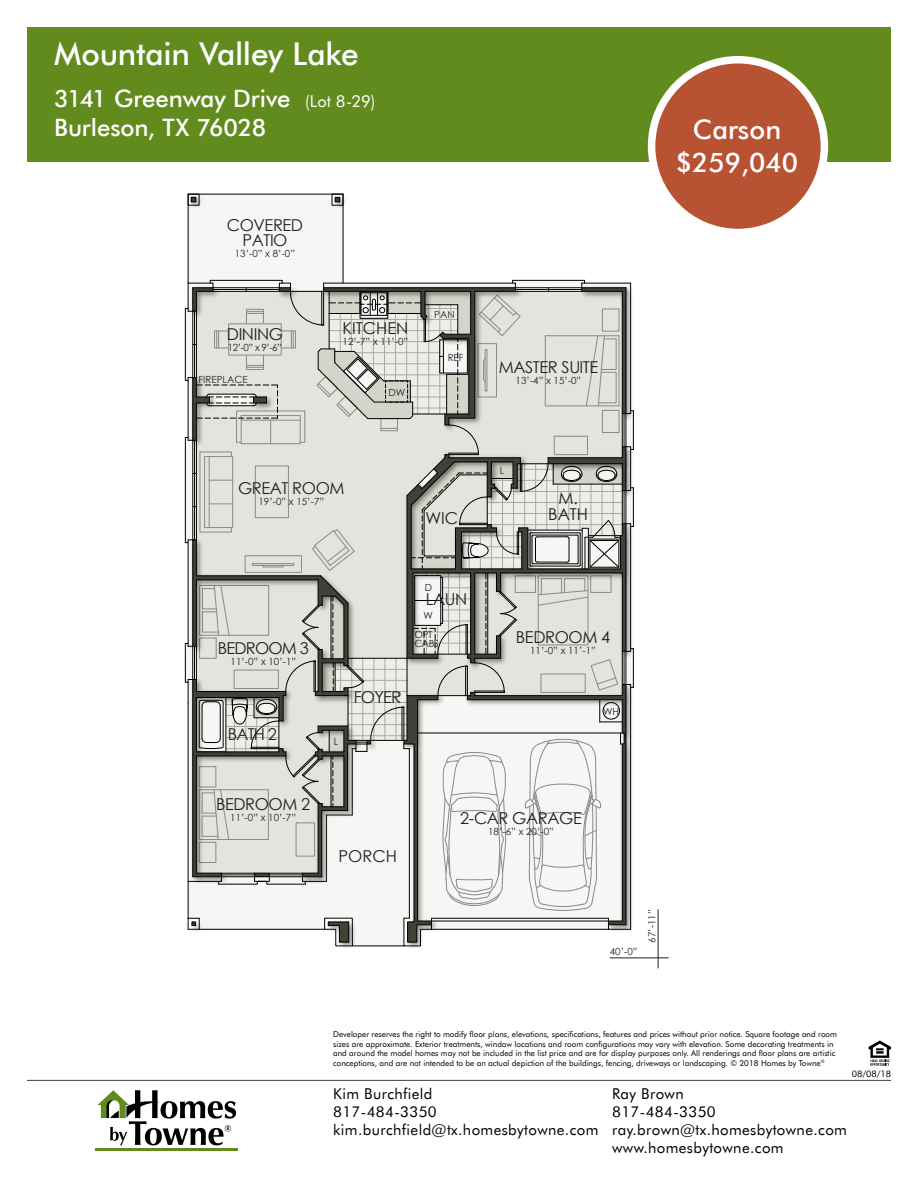
<style>
.page{position:relative;width:918px;height:1188px;background:#fff}
.page>*{position:absolute;margin:0;border:0;box-sizing:border-box;transform-origin:0 0}
.t1{font:500 31.5px "Futura BT";letter-spacing:-.01em;color:#fff}
.t2{font:500 27px/32.4px "Futura BT";color:#fff;text-align:center}
.t3{font:500 24px/28.8px "Futura BT";letter-spacing:-.005em;color:#fff}
.t4{font:16.35px/15.9px "Century Gothic";letter-spacing:-.025em;color:#231f20;text-align:center}
.t5{font:16.35px "Century Gothic";letter-spacing:-.05em;color:#231f20}
.t6{font:16.35px "Century Gothic";color:#231f20}
.t7{font:15px/18px "Futura BT";letter-spacing:.025em;color:#000}
.t8{font:9.9px/9.4px "Century Gothic";color:#231f20}
.t9{font:9px "Futura BT";color:#000}
.t10{font:8.1px/9.8px "Futura BT";color:#000}
.s1{font-weight:400;font-size:16.5px}
</style>
<div class="page">
<div style="left:27px;top:27px;width:864px;height:135px;background:#618b1d"></div>
<hr style="left:27px;top:1080px;width:864px;height:1px;background:#404236">
<svg style="left:869px;top:1040px;width:22px;height:26px"></svg>
<hr style="left:95px;top:1149px;width:143px;height:2px;background:#618b1d">
<svg style="left:98px;top:1090px;width:138px;height:55px"></svg>
<hr style="left:633px;top:649px;width:1px;height:38px;background:#000">
<hr style="left:633px;top:411px;width:1px;height:38px;background:#000">
<hr style="left:610px;top:957px;width:59px;height:1px;background:#231f20">
<hr style="left:658px;top:909px;width:1px;height:59px;background:#231f20">
<img style="left:330px;top:193px;width:14px;height:1px">
<img style="left:187px;top:193px;width:18px;height:1px">
<svg style="left:185px;top:194px;width:448px;height:753px"></svg>
<div style="left:652px;top:60px;width:172px;height:173px;background:#b75332;border-radius:50%"></div>
<div style="left:648px;top:56px;width:180px;height:180px;border:8px solid #fff;border-radius:50%"></div>
<h1 class="t1" style="left:54px;top:33px;width:306px">Mountain Valley Lake</h1>
<h3 class="t3" style="left:54px;top:84px;width:323px">3141 Greenway Drive <span class="s1">(Lot 8-29)<br></span>Burleson, TX 76028</h3>
<h3 class="t4" style="left:227px;top:216px;width:78px">COVERED<br>PATIO</h3>
<p class="t8" style="left:235px;top:249px;width:62px">13’-0” x 8’-0”</p>
<h3 class="t4" style="left:227px;top:326px;width:58px">DINING</h3>
<p class="t8" style="left:228px;top:342px;width:55px">12’-0” x 9’-6”</p>
<p class="t8" style="left:199px;top:374px;width:51px">FIREPLACE</p>
<h3 class="t6" style="left:343px;top:317px;width:67px">KITCHEN</h3>
<p class="t8" style="left:343px;top:337px;width:67px">12’-7” x 11’-0”</p>
<p class="t8" style="left:389px;top:387px;width:18px">DW</p>
<p class="t8" style="left:434px;top:310px;width:22px">PAN</p>
<p class="t8" style="left:448px;top:352px;width:18px">REF</p>
<h3 class="t4" style="left:499px;top:359px;width:101px">MASTER SUITE</h3>
<p class="t8" style="left:516px;top:376px;width:67px">13’-4” x 15’-0”</p>
<h2 class="t2" style="left:676px;top:113px;width:124px">Carson $259,040</h2>
<h3 class="t4" style="left:238px;top:480px;width:108px">GREAT ROOM</h3>
<p class="t8" style="left:258px;top:497px;width:67px">19’-0” x 15’-7”</p>
<h3 class="t4" style="left:426px;top:510px;width:34px">WIC</h3>
<p class="t8" style="left:500px;top:466px;width:6px">L</p>
<h3 class="t4" style="left:548px;top:490px;width:41px">M.<br>BATH</h3>
<h3 class="t5" style="left:218px;top:636px;width:92px">BEDROOM 3</h3>
<p class="t8" style="left:231px;top:656px;width:67px">11’-0” x 10’-1”</p>
<h3 class="t4" style="left:228px;top:726px;width:51px">BATH 2</h3>
<h3 class="t4" style="left:216px;top:796px;width:96px">BEDROOM 2</h3>
<p class="t8" style="left:230px;top:813px;width:67px">11’-0” x 10’-7”</p>
<p class="t8" style="left:425px;top:583px;width:9px">D</p>
<h3 class="t4" style="left:426px;top:591px;width:43px">LAUN</h3>
<p class="t8" style="left:423px;top:610px;width:11px">W</p>
<p class="t8" style="left:414px;top:629px;width:26px">OPT<br>CABS</p>
<p class="t8" style="left:334px;top:736px;width:6px">L</p>
<h3 class="t4" style="left:354px;top:688px;width:49px">FOYER</h3>
<h3 class="t4" style="left:516px;top:629px;width:96px">BEDROOM 4</h3>
<p class="t8" style="left:530px;top:645px;width:67px">11’-0” x 11’-1”</p>
<p class="t8" style="left:603px;top:706px;width:18px">WH</p>
<h3 class="t4" style="left:339px;top:848px;width:60px">PORCH</h3>
<h3 class="t4" style="left:460px;top:810px;width:123px">2-CAR GARAGE</h3>
<p class="t8" style="left:488px;top:827px;width:67px">18’-6” x 20’-0”</p>
<p class="t8" style="left:610px;top:947px;width:29px">40’-0”</p>
<p class="t8" style="left:647px;top:943px;width:35px;rotate:-90deg">67’-11”</p>
<p class="t10" style="left:333px;top:1029px;width:505px">Developer reserves the right to modify floor plans, elevations, specifications, features and prices without prior notice. Square footage and room sizes are approximate. Exterior treatments, window locations and room configurations may vary with elevation. Some decorating treatments in and around the model homes may not be included in the list price and are for display purposes only. All renderings and floor plans are artistic conceptions, and are not intended to be an actual depiction of the buildings, fencing, driveways or landscaping. © 2018 Homes by Towne<sup>®</sup></p>
<h3 class="t7" style="left:333px;top:1084px;width:267px">Kim Burchfield<br>817-484-3350 kim.burchfield@tx.homesbytowne.com</h3>
<h3 class="t7" style="left:612px;top:1084px;width:236px">Ray Brown<br>817-484-3350 ray.brown@tx.homesbytowne.com www.homesbytowne.com</h3>
<p class="t9" style="left:852px;top:1068px;width:41px">08/08/18</p>
</div>
